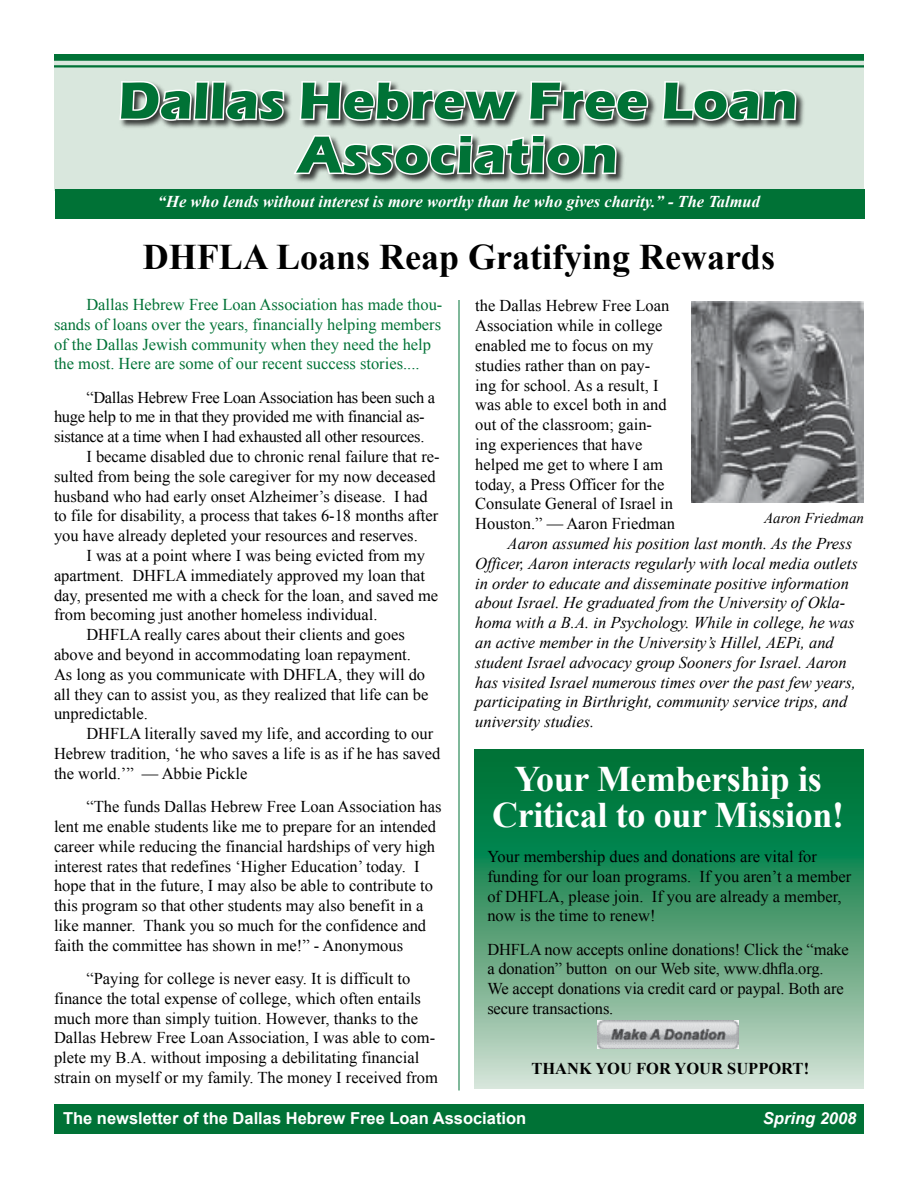
<style>
.page{position:relative;width:918px;height:1188px;background:#fff}
.page>*{position:absolute;margin:0;border:0;box-sizing:border-box;transform-origin:0 0}
.t1{font:700 54px/54px "Eras ITC";color:#007236;text-align:center}
.t2{font:700 36px/36px "Times New Roman";letter-spacing:-.01em;color:#fff;text-align:center}
.t3{font:700 36px "Times New Roman";color:#000}
.t4{font:16.5px/19.8px "Times New Roman";color:#000}
.t5{font:italic 16.5px/19.8px "Times New Roman";color:#000}
.t6{font:16.5px/19.8px "Times New Roman";color:#007236}
.t7{font:16.5px "Times New Roman";letter-spacing:-.02em;color:#000}
.t8{font:italic 700 16.5px "Times New Roman";color:#fff}
.t9{font:700 16.5px "Arial";color:#fff}
.t10{font:700 16.5px "Times New Roman";color:#000}
.t11{font:italic 700 16.5px "Arial";color:#fff}
.t12{font:italic 15px "Times New Roman";color:#000}
</style>
<div class="page">
<svg style="left:474px;top:749px;width:390px;height:340px;background:#4e9e75"></svg>
<div style="left:54px;top:54px;width:810px;height:136px;background:#d9e7dd"></div>
<div style="left:55px;top:189px;width:810px;height:30px;background:#007236"></div>
<div style="left:54px;top:54px;width:810px;height:7px;background:#007236"></div>
<hr style="left:54px;top:65px;width:810px;height:3px;background:#007236">
<div style="left:55px;top:1105px;width:809px;height:29px;background:#007236"></div>
<div style="left:118px;top:79px;width:689px;height:106px;background:#000;opacity:.75"></div>
<svg style="left:660px;top:80px;width:138px;height:43px"></svg>
<svg style="left:118px;top:60px;width:532px;height:276px"></svg>
<hr style="left:459px;top:300px;width:1px;height:790px;background:#007236">
<img style="left:692px;top:302px;width:172px;height:200px">
<img style="left:597px;top:1020px;width:142px;height:28px">
<h1 class="t1" style="left:118px;top:74px;width:681px">Dallas Hebrew Free Loan<br>Association</h1>
<p class="t8" style="left:158px;top:190px;width:604px">“He who lends without interest is more worthy than he who gives charity.” - The Talmud</p>
<h2 class="t3" style="left:143px;top:232px;width:634px">DHFLA Loans Reap Gratifying Rewards</h2>
<p class="t6" style="left:54px;top:294px;width:390px;text-indent:32px">Dallas Hebrew Free Loan Association has made thou&shy;sands of loans over the years, financially helping members of the Dallas Jewish community when they need the help the most. Here are some of our recent success stories....</p>
<p class="t7" style="left:86px;top:386px;width:350px">“Dallas Hebrew Free Loan Association has been such a</p>
<p class="t7" style="left:54px;top:406px;width:372px">huge help to me in that they provided me with financial as-</p>
<p class="t7" style="left:54px;top:426px;width:372px">sistance at a time when I had exhausted all other resources.</p>
<p class="t4" style="left:86px;top:446px;width:355px">I became disabled due to chronic renal failure that re-</p>
<p class="t4" style="left:54px;top:466px;width:383px">sulted from being the sole caregiver for my now deceased</p>
<p class="t4" style="left:54px;top:486px;width:375px">husband who had early onset Alzheimer’s disease. I had</p>
<p class="t4" style="left:54px;top:506px;width:386px">to file for disability, a process that takes 6-18 months after</p>
<p class="t4" style="left:54px;top:526px;width:365px">you have already depleted your resources and reserves.</p>
<p class="t4" style="left:86px;top:545px;width:340px">I was at a point where I was being evicted from my</p>
<p class="t4" style="left:54px;top:565px;width:373px">apartment. DHFLA immediately approved my loan that</p>
<p class="t4" style="left:54px;top:585px;width:386px">day, presented me with a check for the loan, and saved me</p>
<p class="t4" style="left:54px;top:605px;width:325px">from becoming just another homeless individual.</p>
<p class="t4" style="left:86px;top:625px;width:320px">DHFLA really cares about their clients and goes</p>
<p class="t4" style="left:54px;top:644px;width:358px">above and beyond in accommodating loan repayment.</p>
<p class="t4" style="left:54px;top:664px;width:373px">As long as you communicate with DHFLA, they will do</p>
<p class="t4" style="left:54px;top:684px;width:376px">all they can to assist you, as they realized that life can be</p>
<p class="t4" style="left:54px;top:704px;width:95px">unpredictable.</p>
<p class="t4" style="left:86px;top:724px;width:348px">DHFLA literally saved my life, and according to our</p>
<p class="t4" style="left:54px;top:743px;width:388px">Hebrew tradition, ‘he who saves a life is as if he has saved</p>
<p class="t4" style="left:54px;top:763px;width:195px">the world.’” — Abbie Pickle</p>
<p class="t4" style="left:54px;top:796px;width:389px;text-indent:32px">“The funds Dallas Hebrew Free Loan Association has lent me enable students like me to prepare for an intended career while reducing the financial hardships of very high interest rates that redefines ‘Higher Education’ today. I hope that in the future, I may also be able to contribute to this program so that other students may also benefit in a like manner. Thank you so much for the confidence and faith the committee has shown in me!” - Anonymous</p>
<p class="t4" style="left:54px;top:968px;width:386px;text-indent:32px">“Paying for college is never easy. It is difficult to finance the total expense of college, which often entails much more than simply tuition. However, thanks to the Dallas Hebrew Free Loan Association, I was able to com&shy;plete my B.A. without imposing a debilitating financial strain on myself or my family. The money I received from</p>
<p class="t4" style="left:475px;top:296px;width:201px">the Dallas Hebrew Free Loan<br>Association while in college enabled me to focus on my studies rather than on pay&shy;ing for school. As a result, I was able to excel both in and out of the classroom; gain&shy;ing experiences that have helped me get to where I am today, a Press Officer for the<br>Consulate General of Israel in<br>Houston.” — Aaron Friedman</p>
<p class="t5" style="left:475px;top:533px;width:384px;text-indent:32px">Aaron assumed his position last month. As the Press Officer, Aaron interacts regularly with local media outlets in order to educate and disseminate positive information about Israel. He graduated from the University of Okla&shy;homa with a B.A. in Psychology. While in college, he was an active member in the University’s Hillel, AEPi, and student Israel advocacy group Sooners for Israel. Aaron has visited Israel numerous times over the past few years, participating in Birthright, community service trips, and university studies.</p>
<p class="t12" style="left:764px;top:508px;width:101px">Aaron Friedman</p>
<h2 class="t2" style="left:492px;top:760px;width:354px">Your Membership is<br>Critical to our Mission!</h2>
<p class="t4" style="left:487px;top:846px;width:365px">Your membership dues and donations are vital for funding for our loan programs. If you aren’t a member of DHFLA, please join. If you are already a member, now is the time to renew!</p>
<p class="t4" style="left:487px;top:939px;width:363px">DHFLA now accepts online donations! Click the “make a donation” button on our Web site, www.dhfla.org.<br>We accept donations via credit card or paypal. Both are secure transactions.</p>
<p class="t10" style="left:531px;top:1057px;width:279px">THANK YOU FOR YOUR SUPPORT!</p>
<p class="t9" style="left:63px;top:1107px;width:465px">The newsletter of the Dallas Hebrew Free Loan Association</p>
<p class="t11" style="left:763px;top:1107px;width:95px">Spring 2008</p>
</div>
